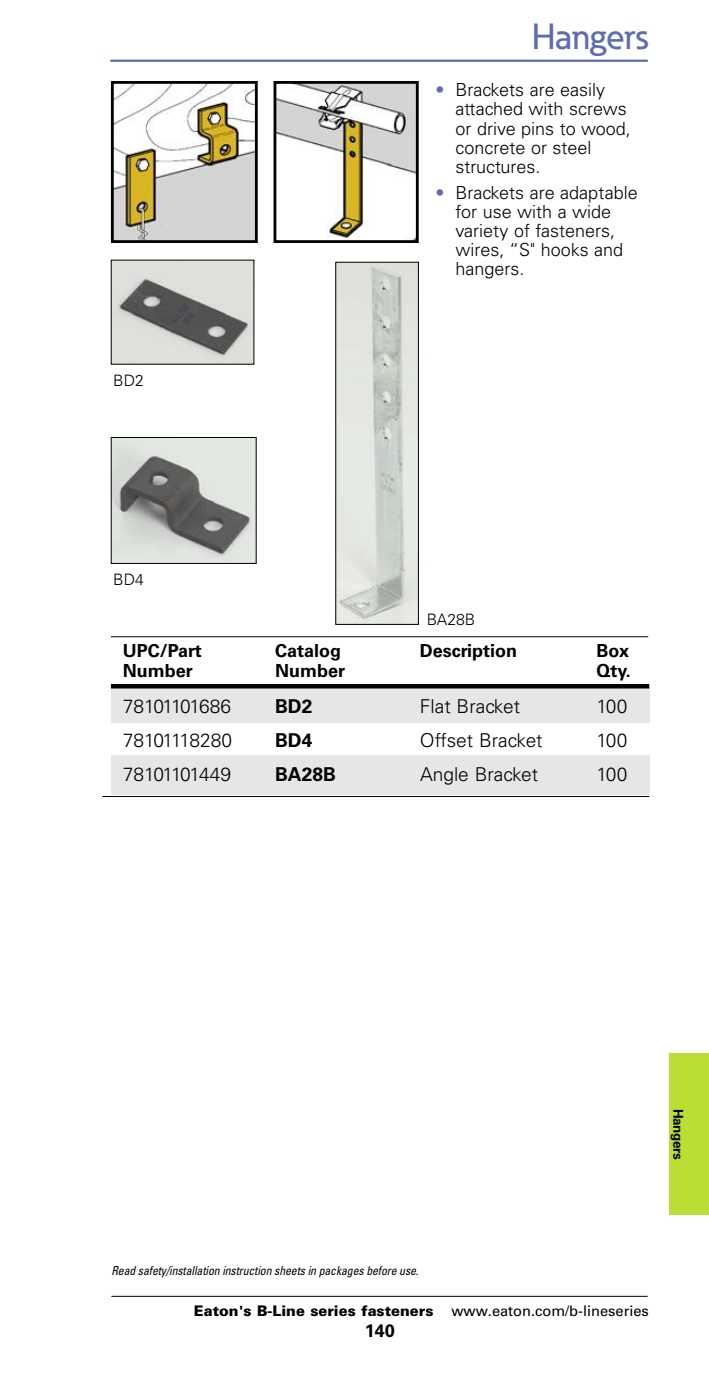
<style>
.page{position:relative;width:709px;height:1377px;background:#fff}
.page>*{position:absolute;margin:0;border:0;box-sizing:border-box;transform-origin:0 0}
.t1{font:500 36px "Eaton";color:#5f6cb2}
.t2{font:300 19.12px "Univers LT Std";color:#000}
.t3{font:300 19.12px "Univers LT Std";letter-spacing:-.06em;color:#000}
.t4{font:700 19.12px "Univers LT Std";color:#000}
.t5{font:300 19.12px "Univers LT Std";letter-spacing:-.02em;color:#000}
.t6{font:300 18px/19.1px "Univers LT Std";color:#000}
.t7{font:700 18px "Univers LT Std";color:#000}
.t8{font:300 15.75px "Univers LT Std";color:#000}
.t9{font:900 14.62px "Univers LT Std";color:#000}
.t10{font:700 13.5px "Univers LT Std";letter-spacing:-.03em;color:#000}
.t11{font:italic condensed 12.38px "Univers LT Std";letter-spacing:-.01em;color:#000;scale:.95 1}
.s1{color:#5f6cb2}
.s2{font-weight:400}
</style>
<div class="page">
<div style="left:669px;top:1053px;width:40px;height:162px;background:#bbde34"></div>
<hr style="left:110px;top:60px;width:538px;height:2px;background:#5f6cb2">
<hr style="left:111px;top:1296px;width:536px;height:1px;background:#000">
<img style="left:277px;top:85px;width:138px;height:154px">
<div style="left:273px;top:81px;width:146px;height:162px;border:3px solid #000"></div>
<img style="left:115px;top:85px;width:139px;height:154px">
<div style="left:111px;top:81px;width:147px;height:162px;border:3px solid #000"></div>
<img style="left:113px;top:262px;width:139px;height:100px">
<img style="left:113px;top:439px;width:141px;height:123px">
<div style="left:111px;top:437px;width:145px;height:127px;border:1px solid #000"></div>
<img style="left:337px;top:264px;width:80px;height:359px">
<div style="left:335px;top:262px;width:84px;height:363px;border:1px solid #000"></div>
<div style="left:111px;top:687px;width:538px;height:36px;background:#e6e6e6"></div>
<div style="left:111px;top:756px;width:538px;height:39px;background:#e6e6e6"></div>
<hr style="left:111px;top:684px;width:538px;height:4px;background:#000">
<hr style="left:111px;top:636px;width:537px;height:1px;background:#000">
<hr style="left:102px;top:796px;width:547px;height:1px;background:#000">
<h1 class="t1" style="left:532px;top:23px;width:118px">Hangers</h1>
<p class="t8" style="left:113px;top:375px;width:32px">BD2</p>
<p class="t8" style="left:113px;top:573px;width:32px">BD4</p>
<p class="t6" style="left:455px;top:82px;width:177px;text-indent:-20px"><span class="s1">•</span> Brackets are easily attached with screws or drive pins to wood, concrete or steel structures.</p>
<p class="t6" style="left:455px;top:184px;width:184px;text-indent:-20px"><span class="s1">•</span> Brackets are adaptable for use with a wide variety of fasteners, wires, “S" hooks and hangers.</p>
<p class="t8" style="left:427px;top:614px;width:50px">BA28B</p>
<p class="t7" style="left:123px;top:644px;width:80px">UPC/Part</p>
<p class="t7" style="left:275px;top:644px;width:68px">Catalog</p>
<p class="t7" style="left:420px;top:644px;width:99px">Description</p>
<p class="t7" style="left:596px;top:644px;width:34px">Box</p>
<p class="t7" style="left:123px;top:664px;width:72px">Number</p>
<p class="t7" style="left:275px;top:664px;width:72px">Number</p>
<p class="t7" style="left:596px;top:664px;width:36px">Qty.</p>
<p class="t3" style="left:123px;top:699px;width:110px">78101101686</p>
<p class="t4" style="left:275px;top:699px;width:39px">BD2</p>
<p class="t2" style="left:420px;top:699px;width:102px">Flat Bracket</p>
<p class="t2" style="left:596px;top:699px;width:32px">100</p>
<p class="t5" style="left:123px;top:733px;width:111px">78101118280</p>
<p class="t4" style="left:275px;top:733px;width:39px">BD4</p>
<p class="t2" style="left:420px;top:733px;width:124px">Offset Bracket</p>
<p class="t2" style="left:596px;top:733px;width:32px">100</p>
<p class="t3" style="left:123px;top:767px;width:110px">78101101449</p>
<p class="t4" style="left:275px;top:767px;width:62px">BA28B</p>
<p class="t2" style="left:420px;top:767px;width:120px">Angle Bracket</p>
<p class="t2" style="left:596px;top:767px;width:32px">100</p>
<p class="t10" style="left:683px;top:1109px;width:52px;rotate:90deg">Hangers</p>
<p class="t11" style="left:111px;top:1266px;width:325px">Read safety/installation instruction sheets in packages before use.</p>
<p class="t9" style="left:194px;top:1305px;width:456px">Eaton's B-Line series fasteners <span class="s2">www.eaton.com/b-lineseries</span></p>
<p class="t7" style="left:365px;top:1324px;width:32px">140</p>
</div>
